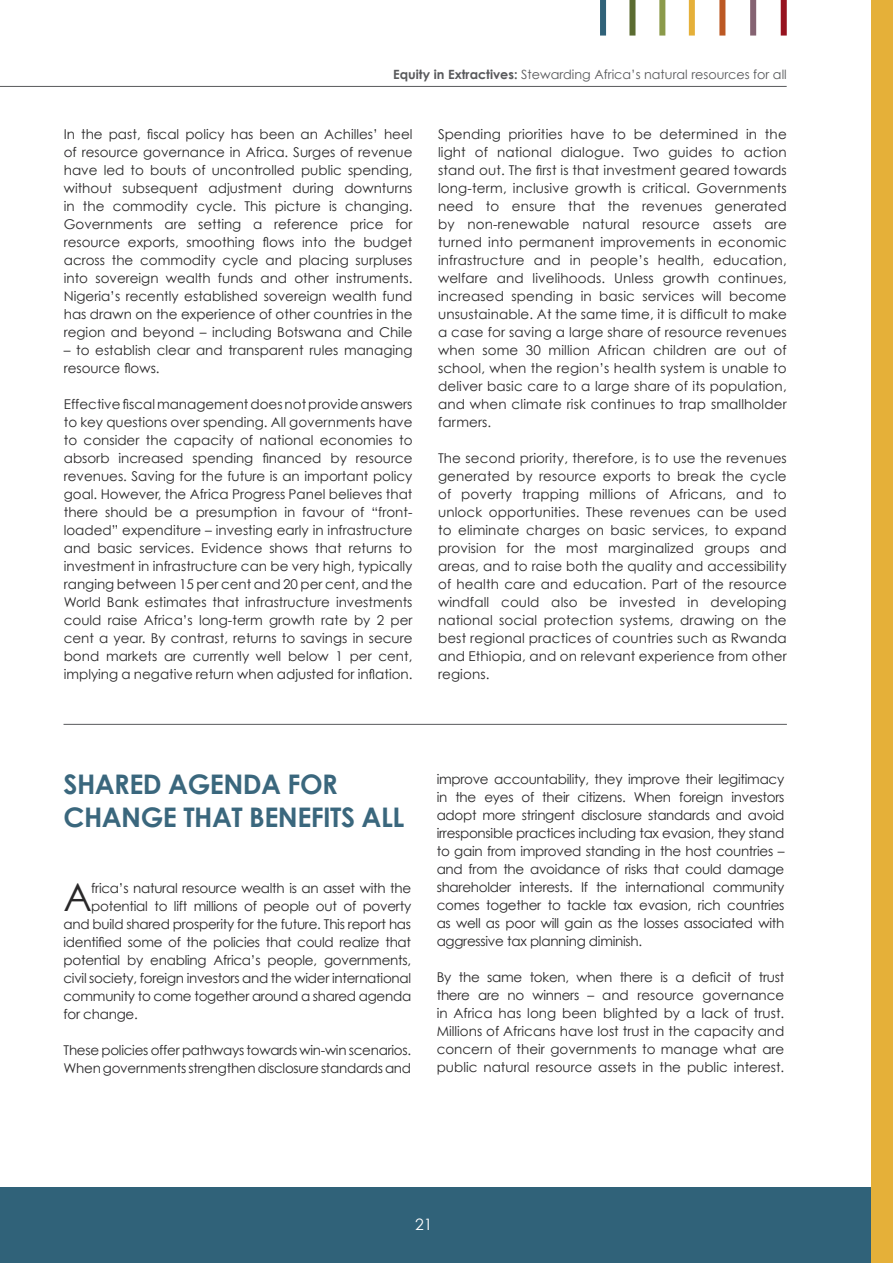
<style>
.page{position:relative;width:893px;height:1263px;background:#fff}
.page>*{position:absolute;margin:0;border:0;box-sizing:border-box;transform-origin:0 0}
.t1{font:38.55px "Century Gothic";color:#292829}
.t2{font:700 27px/33px "Century Gothic";letter-spacing:-.02em;color:#3a677d}
.t3{font:15.75px "Century Gothic";color:#fff}
.t4{font:13.5px/18px "Century Gothic";letter-spacing:-.02em;color:#292829;text-align:justify}
.t5{font:13.5px/18px "Century Gothic";color:#292829}
.t6{font:12.75px "Century Gothic";color:#58595b}
.s1{font-weight:700}
</style>
<div class="page">
<div style="left:600px;top:0;width:6px;height:36px;background:#306279"></div>
<div style="left:659px;top:0;width:6px;height:36px;background:#8b9a4a"></div>
<div style="left:629px;top:0;width:6px;height:36px;background:#5b6c31"></div>
<div style="left:689px;top:0;width:6px;height:36px;background:#e5b039"></div>
<div style="left:719px;top:0;width:6px;height:36px;background:#bc5823"></div>
<div style="left:750px;top:0;width:6px;height:36px;background:#856372"></div>
<div style="left:781px;top:0;width:6px;height:36px;background:#97131f"></div>
<hr style="left:0;top:86px;width:787px;height:1px;background:#58595b">
<div style="left:0;top:1188px;width:893px;height:75px;background:#306279"></div>
<div style="left:871px;top:0;width:22px;height:1263px;background:#e5b039"></div>
<hr style="left:64px;top:724px;width:723px;height:1px;background:#58595b">
<p class="t6" style="left:393px;top:67px;width:395px"><span class="s1">Equity in Extractives:</span> Stewarding Africa’s natural resources for all</p>
<p class="t4" style="left:64px;top:125px;width:350px">In the past, fiscal policy has been an Achilles’ heel of resource governance in Africa. Surges of revenue have led to bouts of uncontrolled public spending, without subsequent adjustment during downturns in the commodity cycle. This picture is changing.<br>Governments are setting a reference price for resource exports, smoothing flows into the budget across the commodity cycle and placing surpluses into sovereign wealth funds and other instruments.<br>Nigeria’s recently established sovereign wealth fund has drawn on the experience of other countries in the region and beyond – including Botswana and Chile</p>
<p class="t5" style="left:64px;top:341px;width:350px">– to establish clear and transparent rules managing resource flows.</p>
<p class="t4" style="left:64px;top:395px;width:350px">Effective fiscal management does not provide answers to key questions over spending. All governments have to consider the capacity of national economies to absorb increased spending financed by resource revenues. Saving for the future is an important policy goal. However, the Africa Progress Panel believes that there should be a presumption in favour of “front&shy;loaded” expenditure – investing early in infrastructure and basic services. Evidence shows that returns to investment in infrastructure can be very high, typically ranging between 15 per cent and 20 per cent, and the World Bank estimates that infrastructure investments could raise Africa’s long-term growth rate by 2 per cent a year. By contrast, returns to savings in secure bond markets are currently well below 1 per cent, implying a negative return when adjusted for inflation.</p>
<p class="t4" style="left:438px;top:125px;width:350px">Spending priorities have to be determined in the light of national dialogue. Two guides to action stand out. The first is that investment geared towards long-term, inclusive growth is critical. Governments need to ensure that the revenues generated by non-renewable natural resource assets are turned into permanent improvements in economic infrastructure and in people’s health, education, welfare and livelihoods. Unless growth continues, increased spending in basic services will become unsustainable. At the same time, it is difficult to make a case for saving a large share of resource revenues when some 30 million African children are out of school, when the region’s health system is unable to deliver basic care to a large share of its population, and when climate risk continues to trap smallholder farmers.</p>
<p class="t4" style="left:438px;top:449px;width:350px">The second priority, therefore, is to use the revenues generated by resource exports to break the cycle of poverty trapping millions of Africans, and to unlock opportunities. These revenues can be used to eliminate charges on basic services, to expand provision for the most marginalized groups and areas, and to raise both the quality and accessibility of health care and education. Part of the resource windfall could also be invested in developing national social protection systems, drawing on the best regional practices of countries such as Rwanda and Ethiopia, and on relevant experience from other regions.</p>
<h2 class="t2" style="left:64px;top:767px;width:329px">SHARED AGENDA FOR<br>CHANGE THAT BEN EFITS ALL</h2>
<h1 class="t1" style="left:64px;top:874px;width:30px">A</h1>
<p class="t4" style="left:91px;top:879px;width:321px">frica’s natural resource wealth is an asset with the</p>
<p class="t4" style="left:91px;top:897px;width:321px">potential to lift millions of people out of poverty</p>
<p class="t4" style="left:64px;top:915px;width:349px">and build shared prosperity for the future. This report has</p>
<p class="t4" style="left:64px;top:933px;width:349px">identified some of the policies that could realize that</p>
<p class="t4" style="left:64px;top:951px;width:349px">potential by enabling Africa’s people, governments,</p>
<p class="t4" style="left:64px;top:969px;width:349px">civil society, foreign investors and the wider international</p>
<p class="t4" style="left:64px;top:987px;width:349px">community to come together around a shared agenda</p>
<p class="t4" style="left:64px;top:1005px;width:76px">for change.</p>
<p class="t4" style="left:64px;top:1041px;width:349px">These policies offer pathways towards win-win scenarios.<br>When governments strengthen disclosure standards and</p>
<p class="t4" style="left:437px;top:770px;width:349px">improve accountability, they improve their legitimacy in the eyes of their citizens. When foreign investors adopt more stringent disclosure standards and avoid irresponsible practices including tax evasion, they stand to gain from improved standing in the host countries – and from the avoidance of risks that could damage shareholder interests. If the international community comes together to tackle tax evasion, rich countries as well as poor will gain as the losses associated with aggressive tax planning diminish.</p>
<p class="t4" style="left:437px;top:968px;width:349px">By the same token, when there is a deficit of trust there are no winners – and resource governance in Africa has long been blighted by a lack of trust.<br>Millions of Africans have lost trust in the capacity and concern of their governments to manage what are public natural resource assets in the public interest.</p>
<p class="t3" style="left:415px;top:1214px;width:19px">21</p>
</div>
